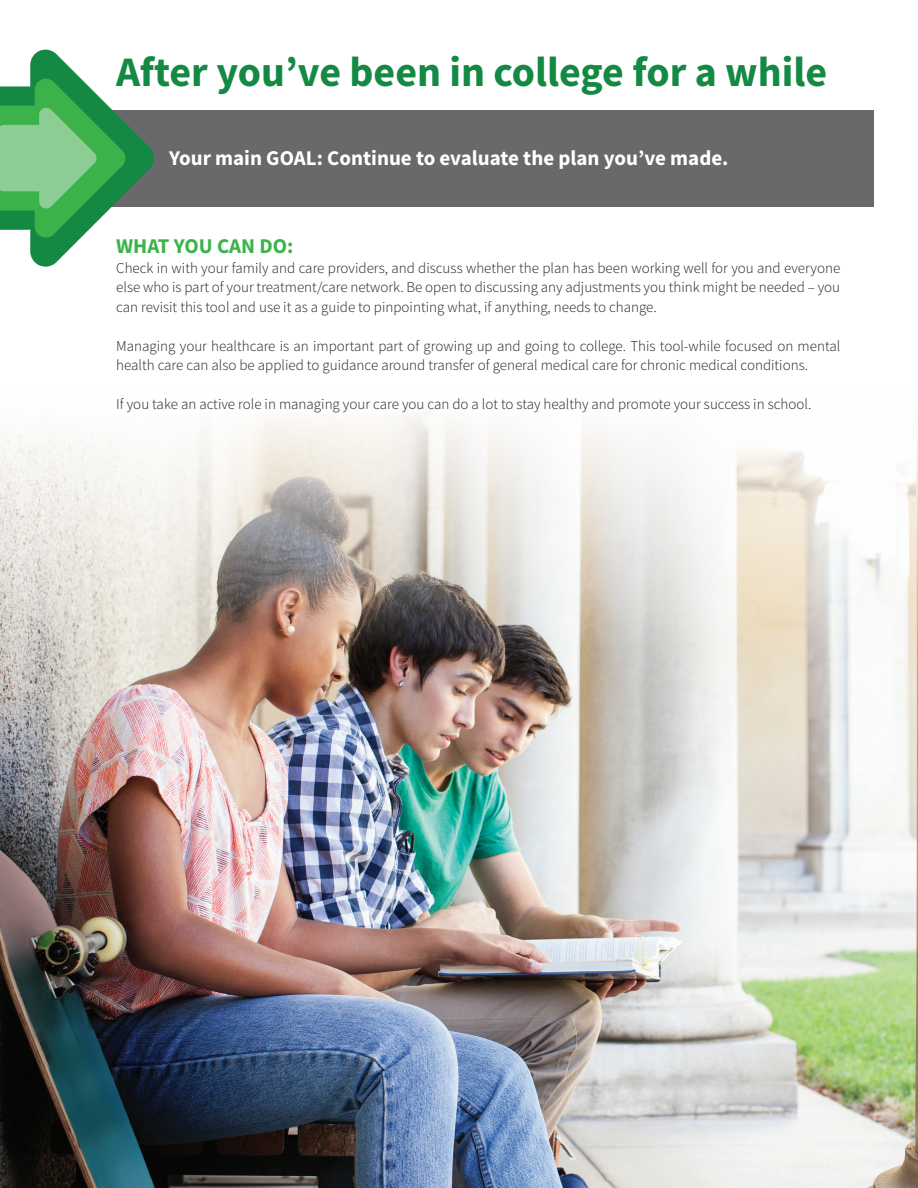
<style>
.page{position:relative;width:918px;height:1188px;background:#fff}
.page>*{position:absolute;margin:0;border:0;box-sizing:border-box;transform-origin:0 0}
.t1{font:700 42px "Source Sans Pro";color:#148943}
.t2{font:700 21px "Source Sans Pro";color:#fff}
.body_copy{font:700 21px "Source Sans Pro";color:#3bb34a}
.body_copy-2{font:300 15px/19.5px "Source Sans Pro";color:#231f20;text-align:justify}
</style>
<div class="page">
<img style="left:0;top:415px;width:918px;height:773px">
<div style="left:66px;top:110px;width:807px;height:97px;background:#69696c"></div>
<svg style="left:0;top:49px;width:154px;height:218px"></svg>
<p class="t1" style="left:116px;top:43px;width:713px">After you’ve been in college for a while</p>
<p class="t2" style="left:169px;top:144px;width:561px">Your main GOAL: Continue to evaluate the plan you’ve made.</p>
<p class="body_copy" style="left:116px;top:232px;width:179px">WHAT YOU CAN DO:</p>
<p class="body_copy-2" style="left:116px;top:258px;width:726px">Check in with your family and care providers, and discuss whether the plan has been working well for you and everyone else who is part of your treatment/care network. Be open to discussing any adjustments you think might be needed – you can revisit this tool and use it as a guide to pinpointing what, if anything, needs to change.</p>
<p class="body_copy-2" style="left:116px;top:336px;width:726px">Managing your healthcare is an important part of growing up and going to college. This tool-while focused on mental health care can also be applied to guidance around transfer of general medical care for chronic medical conditions.</p>
<p class="body_copy-2" style="left:116px;top:395px;width:697px">If you take an active role in managing your care you can do a lot to stay healthy and promote your success in school.</p>
</div>
